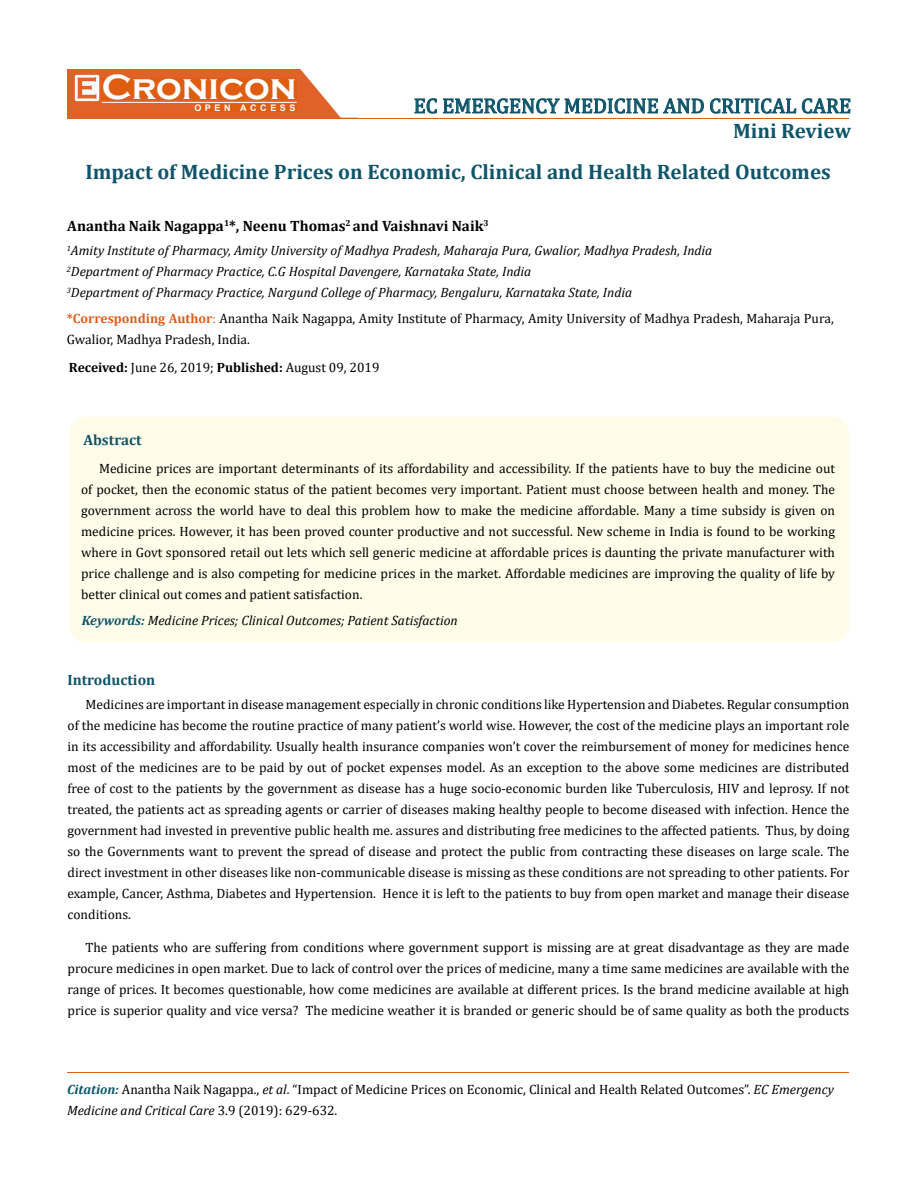
<style>
.page{position:relative;width:917px;height:1188px;background:#fff}
.page>*{position:absolute;margin:0;border:0;box-sizing:border-box;transform-origin:0 0}
.t1{font:700 36px "Copperplate Gothic";color:#fff}
.t2{font:700 21px/41.7px "Cambria";color:#0e546a}
.t3{font:21px "Cambria";color:#0e546a}
.t4{font:700 15px "Cambria";color:#000}
.t5{font:700 15px "Cambria";color:#0e546a}
.t6{font:13.5px/21px "Cambria";color:#000;text-align:justify}
.t7{font:italic 13.5px/21px "Cambria";color:#000}
.t8{font:700 9px "Arial";letter-spacing:.4em;color:#fff}
.s1{font-weight:700;color:#e05d1a}
.s2{color:#e05d1a}
.s3{font-weight:700}
.s4{font-weight:700;color:#0e546a}
.s5{font-weight:700;font-style:italic;color:#0e546a}
.s6{font-style:italic}
</style>
<div class="page">
<div style="left:67px;top:70px;width:290px;height:49px;background:#e06228"></div>
<svg style="left:300px;top:69px;width:58px;height:49px"></svg>
<img style="left:75px;top:75px;width:24px;height:26px">
<div style="left:102px;top:79px;width:195px;height:21px;background:#df5d11"></div>
<div style="left:194px;top:105px;width:103px;height:7px;background:#df5d11"></div>
<svg style="left:414px;top:98px;width:436px;height:16px"></svg>
<hr style="left:102px;top:102px;width:194px;height:1px;background:#fff">
<hr style="left:279px;top:118px;width:569px;height:1px;background:#e05d1a">
<hr style="left:67px;top:1073px;width:782px;height:1px;background:#e05d1a">
<div style="left:69px;top:417px;width:780px;height:226px;background:#fffde9;border-radius:18px"></div>
<h1 class="t1" style="left:102px;top:68px;width:196px">Cronicon</h1>
<p class="t8" style="left:194px;top:102px;width:103px">OPEN ACCESS</p>
<h2 class="t3" style="left:413px;top:93px;width:439px">EC EMERGENCY MEDICINE AND CRITICAL CARE</h2>
<h2 class="t2" style="left:85px;top:109px;width:767px;text-indent:647px">Mini Review<br>Impact of Medicine Prices on Economic, Clinical and Health Related Outcomes</h2>
<p class="t4" style="left:67px;top:215px;width:423px">Anantha Naik Nagappa<sup>1</sup>*, Neenu Thomas<sup>2</sup> and Vaishnavi Naik<sup>3</sup></p>
<p class="t7" style="left:67px;top:240px;width:647px"><sup>1</sup>Amity Institute of Pharmacy, Amity University of Madhya Pradesh, Maharaja Pura, Gwalior, Madhya Pradesh, India<br><sup>2</sup>Department of Pharmacy Practice, C.G Hospital Davengere, Karnataka State, India<br><sup>3</sup>Department of Pharmacy Practice, Nargund College of Pharmacy, Bengaluru, Karnataka State, India</p>
<p class="t6" style="left:67px;top:308px;width:768px"><span class="s1">*Corresponding Author</span><span class="s2">:</span> Anantha Naik Nagappa, Amity Institute of Pharmacy, Amity University of Madhya Pradesh, Maharaja Pura,<br>Gwalior, Madhya Pradesh, India.</p>
<p class="t6" style="left:69px;top:357px;width:312px"><span class="s3">Received:</span> June 26, 2019; <span class="s3">Published:</span> August 09, 2019</p>
<p class="t5" style="left:83px;top:429px;width:60px">Abstract</p>
<p class="t6" style="left:81px;top:457px;width:755px;text-indent:18px">Medicine prices are important determinants of its affordability and accessibility. If the patients have to buy the medicine out of pocket, then the economic status of the patient becomes very important. Patient must choose between health and money. The government across the world have to deal this problem how to make the medicine affordable. Many a time subsidy is given on medicine prices. However, it has been proved counter productive and not successful. New scheme in India is found to be working where in Govt sponsored retail out lets which sell generic medicine at affordable prices is daunting the private manufacturer with price challenge and is also competing for medicine prices in the market. Affordable medicines are improving the quality of life by better clinical out comes and patient satisfaction.</p>
<p class="t7" style="left:82px;top:609px;width:377px"><span class="s4">Keywords:</span> Medicine Prices; Clinical Outcomes; Patient Satisfaction</p>
<p class="t5" style="left:67px;top:669px;width:89px">Introduction</p>
<p class="t6" style="left:67px;top:694px;width:783px;text-indent:18px">Medicines are important in disease management especially in chronic conditions like Hypertension and Diabetes. Regular consumption of the medicine has become the routine practice of many patient’s world wise. However, the cost of the medicine plays an important role in its accessibility and affordability. Usually health insurance companies won’t cover the reimbursement of money for medicines hence most of the medicines are to be paid by out of pocket expenses model. As an exception to the above some medicines are distributed free of cost to the patients by the government as disease has a huge socio-economic burden like Tuberculosis, HIV and leprosy. If not treated, the patients act as spreading agents or carrier of diseases making healthy people to become diseased with infection. Hence the government had invested in preventive public health me. assures and distributing free medicines to the affected patients. Thus, by doing so the Governments want to prevent the spread of disease and protect the public from contracting these diseases on large scale. The direct investment in other diseases like non-communicable disease is missing as these conditions are not spreading to other patients. For example, Cancer, Asthma, Diabetes and Hypertension. Hence it is left to the patients to buy from open market and manage their disease conditions.</p>
<p class="t6" style="left:67px;top:937px;width:783px;text-indent:18px">The patients who are suffering from conditions where government support is missing are at great disadvantage as they are made procure medicines in open market. Due to lack of control over the prices of medicine, many a time same medicines are available with the range of prices. It becomes questionable, how come medicines are available at different prices. Is the brand medicine available at high price is superior quality and vice versa? The medicine weather it is branded or generic should be of same quality as both the products</p>
<p class="t6" style="left:67px;top:1078px;width:768px"><span class="s5">Citation:</span> Anantha Naik Nagappa., <span class="s6">et al</span>. “Impact of Medicine Prices on Economic, Clinical and Health Related Outcomes”. <span class="s6">EC Emergency<br>Medicine and Critical Care</span> 3.9 (2019): 629-632.</p>
</div>
